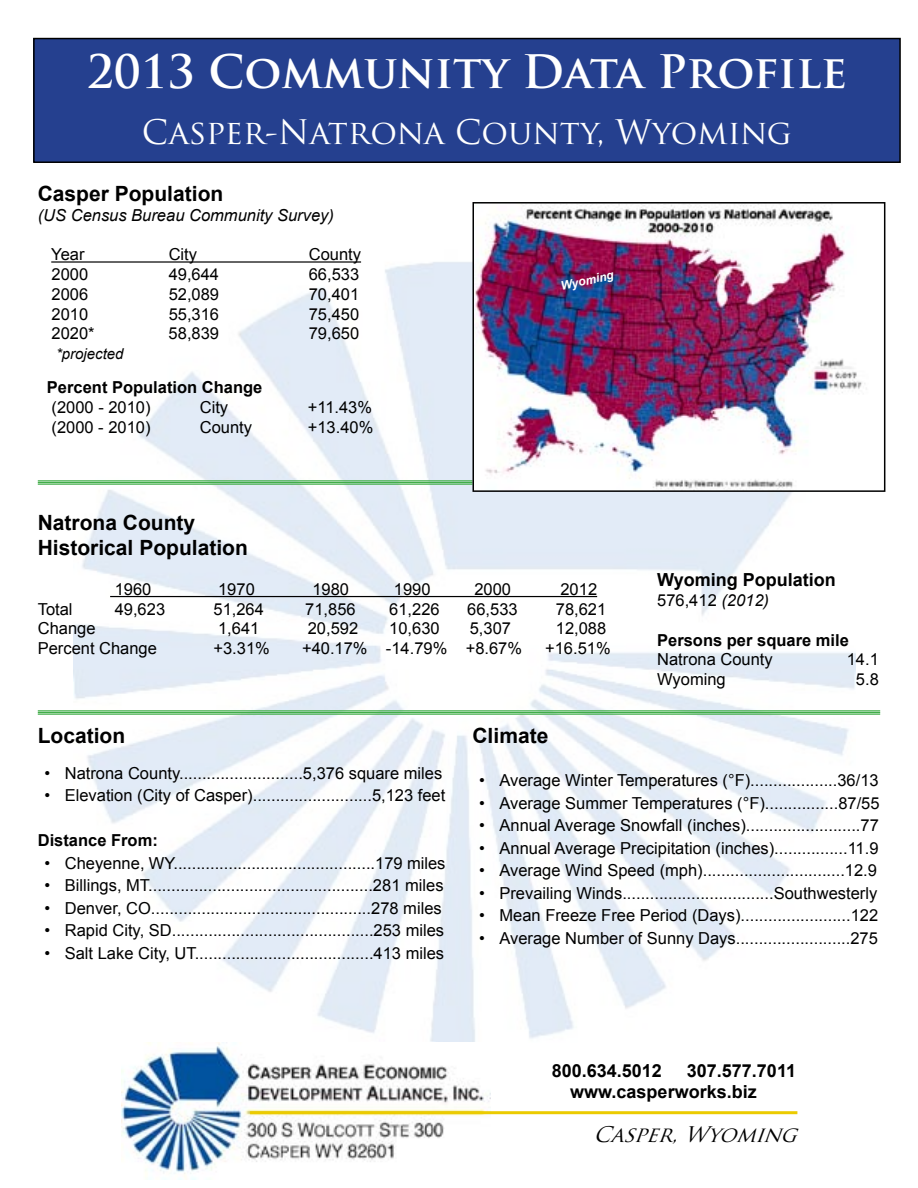
<style>
.page{position:relative;width:918px;height:1188px;background:#fff}
.page>*{position:absolute;margin:0;border:0;box-sizing:border-box;transform-origin:0 0}
.t1{font:700 45px "Trajan Pro";color:#fff}
.t2{font:33px "Trajan Pro";color:#fff}
.t3{font:700 21px/25.2px "Arial";color:#000}
.t4{font:italic 21px "Trajan Pro";color:#000}
.t5{font:700 18px/21.6px "Arial";color:#000}
.t6{font:16.5px "Arial";color:#000}
.t7{font:700 16.5px "Arial";color:#000}
.t8{font:italic 16.5px "Arial";color:#000}
.t9{font:italic 15px "Arial";color:#000}
.t10{font:italic 700 12px "Arial";color:#fff}
.s1{font-style:italic}
</style>
<div class="page">
<img style="left:73px;top:261px;width:782px;height:781px">
<div style="left:34px;top:39px;width:866px;height:123px;background:#25408f"></div>
<div style="left:33px;top:38px;width:868px;height:125px;border:2px solid #000"></div>
<hr style="left:51px;top:261px;width:310px;height:2px;background:#000">
<hr style="left:110px;top:596px;width:487px;height:1px;background:#000">
<hr style="left:38px;top:480px;width:434px;height:2px;background:#41ad49">
<hr style="left:38px;top:482px;width:434px;height:1px;background:#41ad49">
<hr style="left:38px;top:483px;width:434px;height:2px;background:#41ad49">
<hr style="left:38px;top:710px;width:842px;height:2px;background:#41ad49">
<hr style="left:38px;top:712px;width:842px;height:1px;background:#41ad49">
<hr style="left:38px;top:713px;width:842px;height:2px;background:#41ad49">
<img style="left:122px;top:1043px;width:369px;height:136px">
<hr style="left:250px;top:1111px;width:547px;height:3px;background:#ebcb00">
<img style="left:475px;top:205px;width:390px;height:284px">
<div style="left:472px;top:202px;width:413px;height:290px;border:2px solid #000"></div>
<h1 class="t1" style="left:87px;top:44px;width:762px">2013 Community Data Profile</h1>
<h2 class="t2" style="left:142px;top:111px;width:652px">Casper-Natrona County, Wyoming</h2>
<p class="t3" style="left:38px;top:182px;width:187px">Casper Population</p>
<p class="t8" style="left:38px;top:204px;width:298px">(US Census Bureau Community Survey)</p>
<p class="t6" style="left:51px;top:244px;width:35px">Year</p>
<p class="t6" style="left:169px;top:244px;width:30px">City</p>
<p class="t6" style="left:309px;top:244px;width:54px">County</p>
<p class="t6" style="left:52px;top:263px;width:38px">2000</p>
<p class="t6" style="left:169px;top:263px;width:52px">49,644</p>
<p class="t6" style="left:309px;top:263px;width:52px">66,533</p>
<p class="t6" style="left:52px;top:283px;width:38px">2006</p>
<p class="t6" style="left:169px;top:283px;width:52px">52,089</p>
<p class="t6" style="left:309px;top:283px;width:52px">70,401</p>
<p class="t6" style="left:52px;top:303px;width:38px">2010</p>
<p class="t6" style="left:169px;top:303px;width:52px">55,316</p>
<p class="t6" style="left:309px;top:303px;width:52px">75,450</p>
<p class="t6" style="left:51px;top:323px;width:45px">2020*</p>
<p class="t6" style="left:169px;top:323px;width:52px">58,839</p>
<p class="t6" style="left:309px;top:323px;width:52px">79,650</p>
<p class="t9" style="left:56px;top:344px;width:69px">*projected</p>
<p class="t7" style="left:47px;top:377px;width:217px">Percent Population Change</p>
<p class="t6" style="left:52px;top:397px;width:101px">(2000 - 2010)</p>
<p class="t6" style="left:200px;top:397px;width:30px">City</p>
<p class="t6" style="left:308px;top:397px;width:66px">+11.43%</p>
<p class="t6" style="left:52px;top:416px;width:101px">(2000 - 2010)</p>
<p class="t6" style="left:200px;top:416px;width:54px">County</p>
<p class="t6" style="left:308px;top:416px;width:67px">+13.40%</p>
<p class="t10" style="left:559px;top:278px;width:55px;rotate:-12deg">Wyoming</p>
<p class="t3" style="left:38px;top:511px;width:212px">Natrona County<br>Historical Population</p>
<p class="t6" style="left:115px;top:578px;width:38px">1960</p>
<p class="t6" style="left:218px;top:578px;width:38px">1970</p>
<p class="t6" style="left:312px;top:578px;width:38px">1980</p>
<p class="t6" style="left:394px;top:578px;width:38px">1990</p>
<p class="t6" style="left:474px;top:578px;width:38px">2000</p>
<p class="t6" style="left:560px;top:578px;width:38px">2012</p>
<p class="t6" style="left:38px;top:598px;width:36px">Total</p>
<p class="t6" style="left:115px;top:598px;width:52px">49,623</p>
<p class="t6" style="left:214px;top:598px;width:52px">51,264</p>
<p class="t6" style="left:305px;top:598px;width:52px">71,856</p>
<p class="t6" style="left:389px;top:598px;width:52px">61,226</p>
<p class="t6" style="left:467px;top:598px;width:52px">66,533</p>
<p class="t6" style="left:556px;top:598px;width:52px">78,621</p>
<p class="t6" style="left:38px;top:618px;width:59px">Change</p>
<p class="t6" style="left:218px;top:618px;width:43px">1,641</p>
<p class="t6" style="left:308px;top:618px;width:52px">20,592</p>
<p class="t6" style="left:389px;top:618px;width:52px">10,630</p>
<p class="t6" style="left:470px;top:618px;width:43px">5,307</p>
<p class="t6" style="left:556px;top:618px;width:52px">12,088</p>
<p class="t6" style="left:38px;top:638px;width:121px">Percent Change</p>
<p class="t6" style="left:214px;top:638px;width:58px">+3.31%</p>
<p class="t6" style="left:302px;top:638px;width:222px">+40.17% -14.79% +8.67%</p>
<p class="t6" style="left:545px;top:638px;width:67px">+16.51%</p>
<p class="t5" style="left:657px;top:570px;width:180px">Wyoming Population</p>
<p class="t6" style="left:657px;top:589px;width:113px">576,412 <span class="s1">(2012)</span></p>
<p class="t7" style="left:657px;top:629px;width:193px">Persons per square mile</p>
<p class="t6" style="left:657px;top:649px;width:117px">Natrona County</p>
<p class="t6" style="left:847px;top:649px;width:34px">14.1</p>
<p class="t6" style="left:657px;top:669px;width:70px">Wyoming</p>
<p class="t6" style="left:856px;top:669px;width:24px">5.8</p>
<p class="t3" style="left:38px;top:723px;width:89px">Location</p>
<p class="t6" style="left:45px;top:762px;width:399px">• Natrona County...........................5,376 square miles</p>
<p class="t6" style="left:45px;top:785px;width:402px">• Elevation (City of Casper)..........................5,123 feet</p>
<p class="t7" style="left:38px;top:829px;width:122px">Distance From:</p>
<p class="t6" style="left:45px;top:852px;width:402px">• Cheyenne, WY............................................179 miles</p>
<p class="t6" style="left:45px;top:875px;width:401px">• Billings, MT.................................................281 miles</p>
<p class="t6" style="left:45px;top:897px;width:399px">• Denver, CO................................................278 miles</p>
<p class="t6" style="left:45px;top:920px;width:401px">• Rapid City, SD............................................253 miles</p>
<p class="t6" style="left:45px;top:942px;width:401px">• Salt Lake City, UT.......................................413 miles</p>
<p class="t3" style="left:472px;top:723px;width:77px">Climate</p>
<p class="t6" style="left:479px;top:770px;width:401px">• Average Winter Temperatures (°F)...................36/13</p>
<p class="t6" style="left:479px;top:792px;width:402px">• Average Summer Temperatures (°F)................87/55</p>
<p class="t6" style="left:479px;top:815px;width:401px">• Annual Average Snowfall (inches).........................77</p>
<p class="t6" style="left:479px;top:837px;width:401px">• Annual Average Precipitation (inches)................11.9</p>
<p class="t6" style="left:479px;top:860px;width:399px">• Average Wind Speed (mph)...............................12.9</p>
<p class="t6" style="left:479px;top:882px;width:400px">• Prevailing Winds.................................Southwesterly</p>
<p class="t6" style="left:479px;top:905px;width:401px">• Mean Freeze Free Period (Days)........................122</p>
<p class="t6" style="left:479px;top:927px;width:400px">• Average Number of Sunny Days.........................275</p>
<p class="t5" style="left:552px;top:1060px;width:112px">800.634.5012</p>
<p class="t5" style="left:570px;top:1060px;width:227px;text-indent:117px">307.577.7011 www.casperworks.biz</p>
<p class="t4" style="left:593px;top:1121px;width:214px">Casper,Wyoming</p>
</div>
